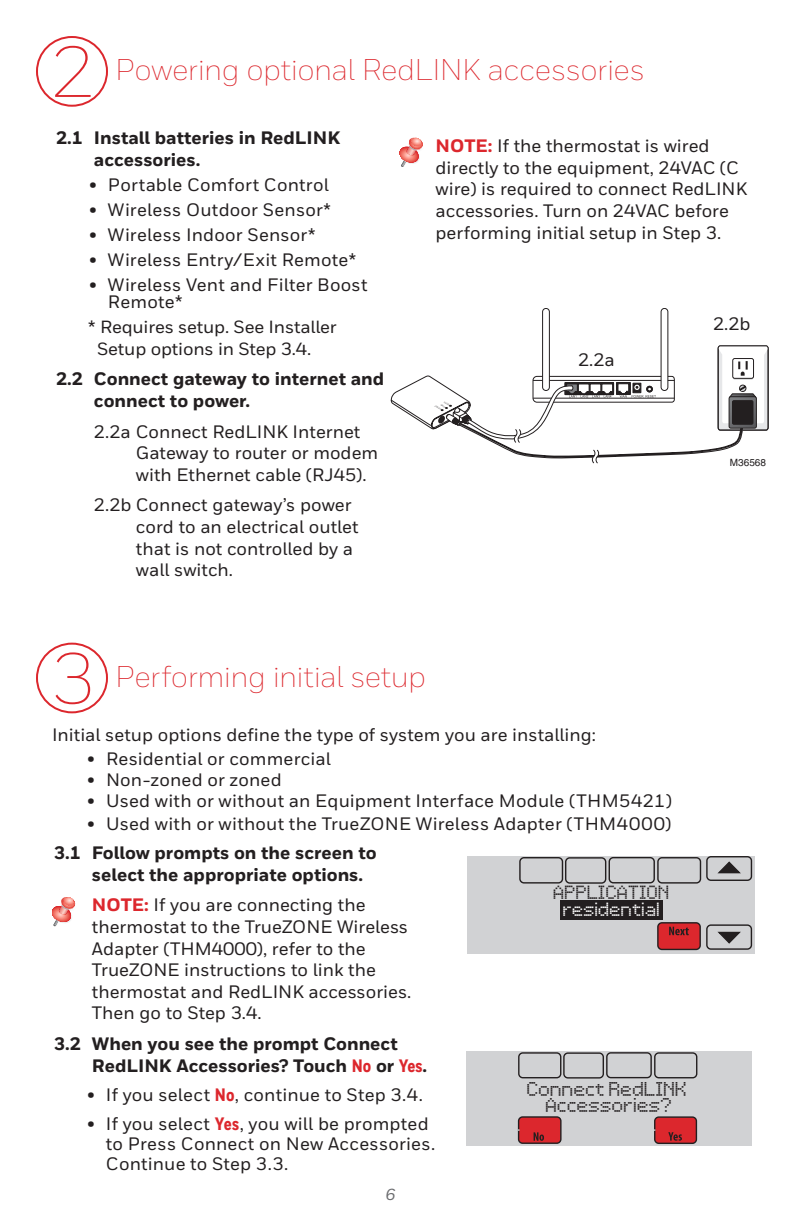
<style>
.page{position:relative;width:792px;height:1224px;background:#fff}
.page>*{position:absolute;margin:0;border:0;box-sizing:border-box;transform-origin:0 0}
.t1{font:300 72px "Honeywell Sans";color:#dc272d}
.t2{font:300 30px "Honeywell Sans";letter-spacing:-.015em;color:#dc272d}
.t3{font:500 18px/21.6px "Honeywell Sans";color:#231f20}
.t4{font:800 18px/21.6px "Honeywell Sans";color:#231f20}
.t5{font:500 17.6px/21.6px "Honeywell Sans";letter-spacing:-.01em;color:#231f20}
.t6{font:16.2px/16.8px "LCD Dot";color:#231f20;text-align:center}
.t7{font:italic 500 16px "Honeywell Sans";color:#6c6d70}
.t8{font:15.6px "LCD Dot";color:#231f20}
.t9{font:15.6px "LCD Dot";color:#fff}
.t10{font:10px "Helvetica LT Std";color:#231f20}
.s1{font-weight:800;color:#dc272d}
.s2{font-family:"Honeywell Cond";color:#dc272d}
.s3{font-family:"Honeywell Cond";font-weight:800;color:#dc272d}
</style>
<div class="page">
<svg style="left:399px;top:138px;width:24px;height:29px"></svg>
<div style="left:718px;top:345px;width:51px;height:86px;border:1px solid #231f20;border-radius:2px"></div>
<div style="left:542px;top:308px;width:8px;height:83px;border:1px solid #231f20;border-radius:3px"></div>
<div style="left:661px;top:308px;width:7px;height:83px;border:1px solid #231f20;border-radius:3px"></div>
<svg style="left:391px;top:346px;width:377px;height:118px"></svg>
<svg style="left:52px;top:897px;width:24px;height:29px"></svg>
<div style="left:466px;top:1052px;width:286px;height:94px;background:#d1d2d4"></div>
<div style="left:655px;top:1117px;width:41px;height:26px;background:#dc272d;border-radius:4px"></div>
<div style="left:654px;top:1116px;width:43px;height:28px;border:1px solid #231f20;border-radius:4px"></div>
<svg style="left:517px;top:1051px;width:181px;height:28px"></svg>
<svg style="left:668px;top:1132px;width:14px;height:9px"></svg>
<div style="left:519px;top:1117px;width:42px;height:26px;background:#dc272d;border-radius:4px"></div>
<div style="left:518px;top:1116px;width:44px;height:28px;border:1px solid #231f20;border-radius:4px"></div>
<svg style="left:534px;top:1132px;width:10px;height:9px"></svg>
<div style="left:467px;top:856px;width:288px;height:98px;background:#d1d2d4"></div>
<svg style="left:519px;top:856px;width:234px;height:94px"></svg>
<div style="left:36px;top:36px;width:72px;height:71px;border:2px solid #dc272d;border-radius:50%"></div>
<div style="left:36px;top:643px;width:72px;height:70px;border:2px solid #dc272d;border-radius:50%"></div>
<h1 class="t1" style="left:50px;top:29px;width:46px">2</h1>
<h2 class="t2" style="left:115px;top:52px;width:531px">Powering optional RedLINK accessories</h2>
<p class="t4" style="left:94px;top:128px;width:248px;text-indent:-38px">2.1 Install batteries in RedLINK accessories.</p>
<p class="t3" style="left:89px;top:174px;width:241px">• Portable Comfort Control</p>
<p class="t3" style="left:89px;top:199px;width:244px">• Wireless Outdoor Sensor*</p>
<p class="t3" style="left:89px;top:224px;width:228px">• Wireless Indoor Sensor*</p>
<p class="t3" style="left:89px;top:249px;width:269px">• Wireless Entry/Exit Remote*</p>
<p class="t3" style="left:108px;top:277px;width:261px;line-height:16.8px;text-indent:-19px">• Wireless Vent and Filter Boost<br>Remote*</p>
<p class="t5" style="left:97px;top:317px;width:241px;text-indent:-9px">* Requires setup. See Installer<br>Setup options in Step 3.4.</p>
<p class="t4" style="left:94px;top:369px;width:292px;text-indent:-38px">2.2 Connect gateway to internet and connect to power.</p>
<p class="t3" style="left:136px;top:421px;width:244px;text-indent:-42px">2.2a Connect RedLINK Internet<br>Gateway to router or modem with Ethernet cable (RJ45).</p>
<p class="t3" style="left:136px;top:495px;width:224px;text-indent:-42px">2.2b Connect gateway’s power cord to an electrical outlet that is not controlled by a wall switch.</p>
<p class="t3" style="left:436px;top:135px;width:313px"><span class="s1">NOTE:</span> If the thermostat is wired directly to the equipment, 24VAC (C wire) is required to connect RedLINK accessories. Turn on 24VAC before performing initial setup in Step 3.</p>
<p class="t3" style="left:578px;top:349px;width:38px">2.2a</p>
<p class="t3" style="left:713px;top:313px;width:39px">2.2b</p>
<p class="t10" style="left:730px;top:457px;width:38px">M36568</p>
<h1 class="t1" style="left:50px;top:636px;width:46px">3</h1>
<h2 class="t2" style="left:115px;top:659px;width:312px">Performing initial setup</h2>
<p class="t3" style="left:52px;top:724px;width:546px">Initial setup options define the type of system you are installing:</p>
<p class="t3" style="left:87px;top:748px;width:245px">• Residential or commercial</p>
<p class="t3" style="left:87px;top:769px;width:196px">• Non-zoned or zoned</p>
<p class="t3" style="left:87px;top:790px;width:587px">• Used with or without an Equipment Interface Module (THM5421)</p>
<p class="t3" style="left:87px;top:813px;width:586px">• Used with or without the TrueZONE Wireless Adapter (THM4000)</p>
<p class="t4" style="left:92px;top:843px;width:286px;text-indent:-38px">3.1 Follow prompts on the screen to select the appropriate options.</p>
<p class="t3" style="left:92px;top:895px;width:321px"><span class="s1">NOTE:</span> If you are connecting the thermostat to the TrueZONE Wireless<br>Adapter (THM4000), refer to the<br>TrueZONE instructions to link the thermostat and RedLINK accessories.<br>Then go to Step 3.4.</p>
<p class="t4" style="left:92px;top:1034px;width:337px;text-indent:-38px">3.2 When you see the prompt Connect<br>RedLINK Accessories? Touch <span class="s2">No</span> or <span class="s2">Yes</span>.</p>
<p class="t3" style="left:87px;top:1084px;width:337px">• If you select <span class="s3">No</span>, continue to Step 3.4.</p>
<p class="t3" style="left:106px;top:1114px;width:331px;line-height:20px;text-indent:-19px">• If you select <span class="s3">Yes</span>, you will be prompted to Press Connect on New Accessories.<br>Continue to Step 3.3.</p>
<p class="t8" style="left:554px;top:885px;width:118px">APPLICATION</p>
<p class="t9" style="left:564px;top:902px;width:98px">residential</p>
<p class="t6" style="left:527px;top:1082px;width:162px">Connect RedLINK<br>Accessories?</p>
<p class="t7" style="left:386px;top:1185px;width:11px">6</p>
</div>
